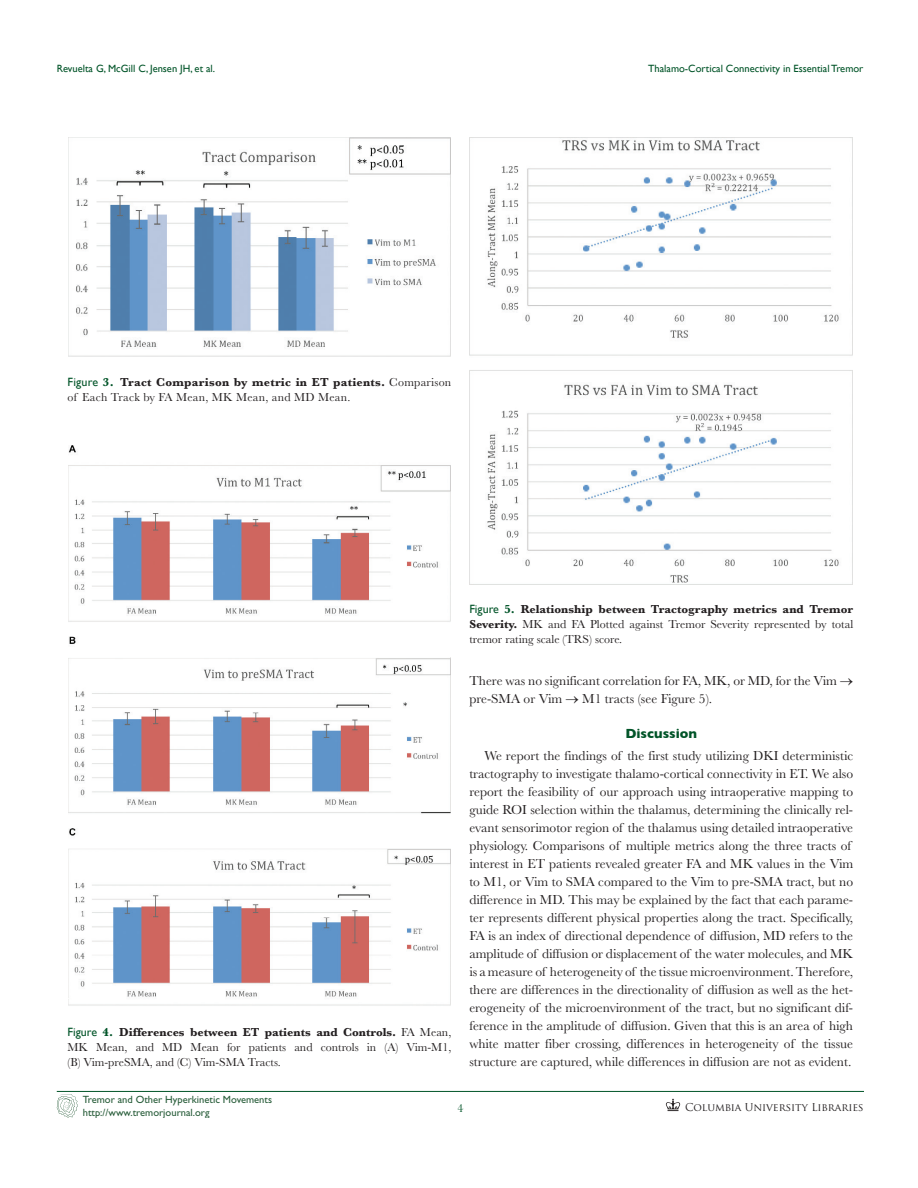
<style>
.page{position:relative;width:918px;height:1188px;background:#fff}
.page>*{position:absolute;margin:0;border:0;box-sizing:border-box;transform-origin:0 0}
.TX{font:13.5px/18px "Baskerville";color:#231f20}
.t1{font:700 13.5px "Gill Sans";color:#005428}
.FC{font:12px/15px "Baskerville";color:#231f20;text-align:justify}
.FC-2{font:12px/15px "Baskerville";letter-spacing:.02em;color:#231f20}
.t2{font:12px "Baskerville";color:#005428}
.t3{font:10.5px "Gill Sans";color:#005428}
.t4{font:10.5px/12.6px "Gill Sans";color:#275c39}
.t5{font:10.5px "Trajan Pro";color:#231f20}
.s1{font-family:"Gill Sans";color:#005428}
.s2{font-weight:700;color:#005428}
.s3{font-weight:700}
</style>
<div class="page">
<hr style="left:57px;top:1091px;width:807px;height:1px;background:#005428">
<svg style="left:666px;top:1099px;width:14px;height:12px"></svg>
<svg style="left:57px;top:1094px;width:21px;height:24px"></svg>
<img style="left:68px;top:446px;width:383px;height:560px">
<img style="left:68px;top:137px;width:383px;height:220px">
<img style="left:470px;top:137px;width:383px;height:447px">
<p class="t3" style="left:57px;top:62px;width:160px">Revuelta G, McGill C, Jensen JH, et al.</p>
<p class="t3" style="left:648px;top:62px;width:217px">Thalamo-Cortical Connectivity in Essential Tremor</p>
<p class="FC-2" style="left:67px;top:375px;width:385px"><span class="s1">Figure</span> <span class="s2">3.</span> <span class="s3">Tract Comparison by metric in ET patients.</span> Comparison of Each Track by FA Mean, MK Mean, and MD Mean.</p>
<p class="FC" style="left:68px;top:1024px;width:385px"><span class="s1">Figure</span> <span class="s2">4.</span> <span class="s3">Differences between ET patients and Controls.</span> FA Mean, MK Mean, and MD Mean for patients and controls in (A) Vim-M1, (B) -Vim-preSMA, and (C) Vim-SMA Tracts.</p>
<p class="FC" style="left:469px;top:602px;width:385px"><span class="s1">Figure</span> <span class="s2">5.</span> <span class="s3">Relationship between Tractography metrics and Tremor Severity.</span> MK and FA Plotted against Tremor Severity represented by total tremor rating scale (TRS) score.</p>
<p class="TX" style="left:469px;top:672px;width:385px">There was no significant correlation for FA, MK, or MD, for the Vim → pre-SMA or Vim → M1 tracts (see Figure 5).</p>
<h1 class="t1" style="left:625px;top:723px;width:73px">Discussion</h1>
<p class="TX" style="left:469px;top:747px;width:385px;text-indent:15px">We report the findings of the first study utilizing DKI deterministic tractography to investigate thalamo-cortical connectivity in ET. We also report the feasibility of our approach using intraoperative mapping to guide ROI selection within the thalamus, determining the clinically rel&shy;evant sensorimotor region of the thalamus using detailed intraoperative physiology. Comparisons of multiple metrics along the three tracts of interest in ET patients revealed greater FA and MK values in the Vim to M1, or Vim to SMA compared to the Vim to pre-SMA tract, but no difference in MD. This may be explained by the fact that each parame&shy;ter represents different physical properties along the tract. Specifically, FA is an index of directional dependence of diffusion, MD refers to the amplitude of diffusion or displacement of the water molecules, and MK is a measure of heterogeneity of the tissue microenvironment. Therefore, there are differences in the directionality of diffusion as well as the het&shy;erogeneity of the microenvironment of the tract, but no significant dif&shy;ference in the amplitude of diffusion. Given that this is an area of high white matter fiber crossing, differences in heterogeneity of the tissue structure are captured, while differences in diffusion are not as evident.</p>
<p class="t4" style="left:83px;top:1093px;width:191px">Tremor and Other Hyperkinetic Movements http://www.tremorjournal.org</p>
<p class="t2" style="left:457px;top:1101px;width:7px">4</p>
<p class="t5" style="left:685px;top:1100px;width:180px">Columbia University Libraries</p>
</div>
